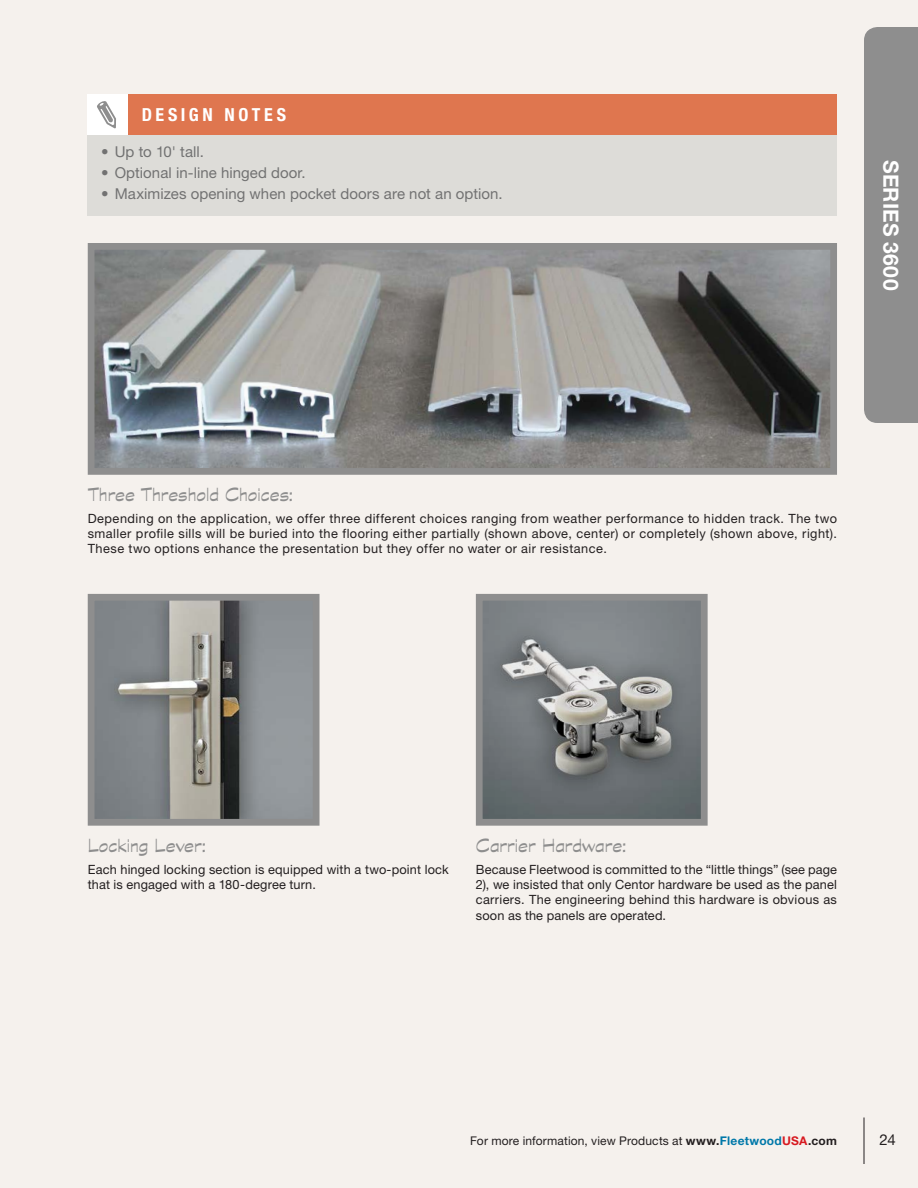
<style>
.page{position:relative;width:918px;height:1188px;background:#f5f1ed}
.page>*{position:absolute;margin:0;border:0;box-sizing:border-box;transform-origin:0 0}
.t1{font:21px "Graphite Std";letter-spacing:.005em;color:#8e8e8e}
.t2{font:700 21px "Helvetica Neue LT Std";letter-spacing:.01em;color:#fff}
.t3{font:700 condensed 18px "Helvetica Neue LT Std";letter-spacing:.2em;color:#fff}
.t4{font:15px "Helvetica Neue LT Std";letter-spacing:.005em;color:#727272}
.t5{font:15px "Helvetica Neue LT Std";color:#231f20}
.t6{font:12.75px/15.3px "Helvetica Neue LT Std";letter-spacing:.015em;color:#231f20;text-align:justify}
.t7{font:12px "Helvetica Neue LT Std";letter-spacing:.01em;color:#231f20}
.s1{font-weight:700}
.s2{font-weight:700;color:#0078a9}
.s3{font-weight:700;color:#d71920}
</style>
<div class="page">
<hr style="left:864px;top:1117px;width:1px;height:47px;background:#231f20">
<div style="left:88px;top:135px;width:749px;height:81px;background:#dddcd8"></div>
<div style="left:864px;top:27px;width:54px;height:396px;background:#8e8e8e"></div>
<div style="left:128px;top:94px;width:709px;height:41px;background:#df764f"></div>
<div style="left:88px;top:94px;width:40px;height:41px;background:#fff"></div>
<svg style="left:97px;top:101px;width:19px;height:28px"></svg>
<img style="left:96px;top:251px;width:733px;height:216px">
<div style="left:88px;top:243px;width:749px;height:232px;border:7px solid #8e8e8e"></div>
<img style="left:96px;top:602px;width:216px;height:216px">
<div style="left:88px;top:594px;width:232px;height:232px;border:7px solid #8e8e8e"></div>
<img style="left:484px;top:602px;width:216px;height:216px">
<div style="left:476px;top:594px;width:232px;height:232px;border:7px solid #8e8e8e"></div>
<h2 class="t3" style="left:142px;top:104px;width:146px">DESIGN NOTES</h2>
<p class="t4" style="left:101px;top:143px;width:104px">• Up to 10' tall.</p>
<p class="t4" style="left:101px;top:164px;width:206px">• Optional in-line hinged door.</p>
<p class="t4" style="left:101px;top:185px;width:403px">• Maximizes opening when pocket doors are not an option.</p>
<h1 class="t2" style="left:904px;top:160px;width:132px;rotate:90deg">SERIES 3600</h1>
<h1 class="t1" style="left:88px;top:483px;width:207px">Three Threshold Choices:</h1>
<p class="t6" style="left:88px;top:510px;width:751px">Depending on the application, we offer three different choices ranging from weather performance to hidden track. The two smaller profile sills will be buried into the flooring either partially (shown above, center) or completely (shown above, right).<br>These two options enhance the presentation but they offer no water or air resistance.</p>
<h1 class="t1" style="left:88px;top:834px;width:120px">Locking Lever:</h1>
<p class="t6" style="left:88px;top:861px;width:363px">Each hinged locking section is equipped with a two-point lock that is engaged with a 180-degree turn.</p>
<h1 class="t1" style="left:476px;top:834px;width:152px">Carrier Hardware:</h1>
<p class="t6" style="left:476px;top:861px;width:363px">Because Fleetwood is committed to the “little things” (see page 2), we insisted that only Centor hardware be used as the panel carriers. The engineering behind this hardware is obvious as soon as the panels are operated.</p>
<p class="t7" style="left:470px;top:1134px;width:368px">For more information, view Products at <span class="s1">www.</span><span class="s2">Fleetwood</span><span class="s3">USA</span><span class="s1">.com</span></p>
<p class="t5" style="left:880px;top:1130px;width:18px">24</p>
</div>
